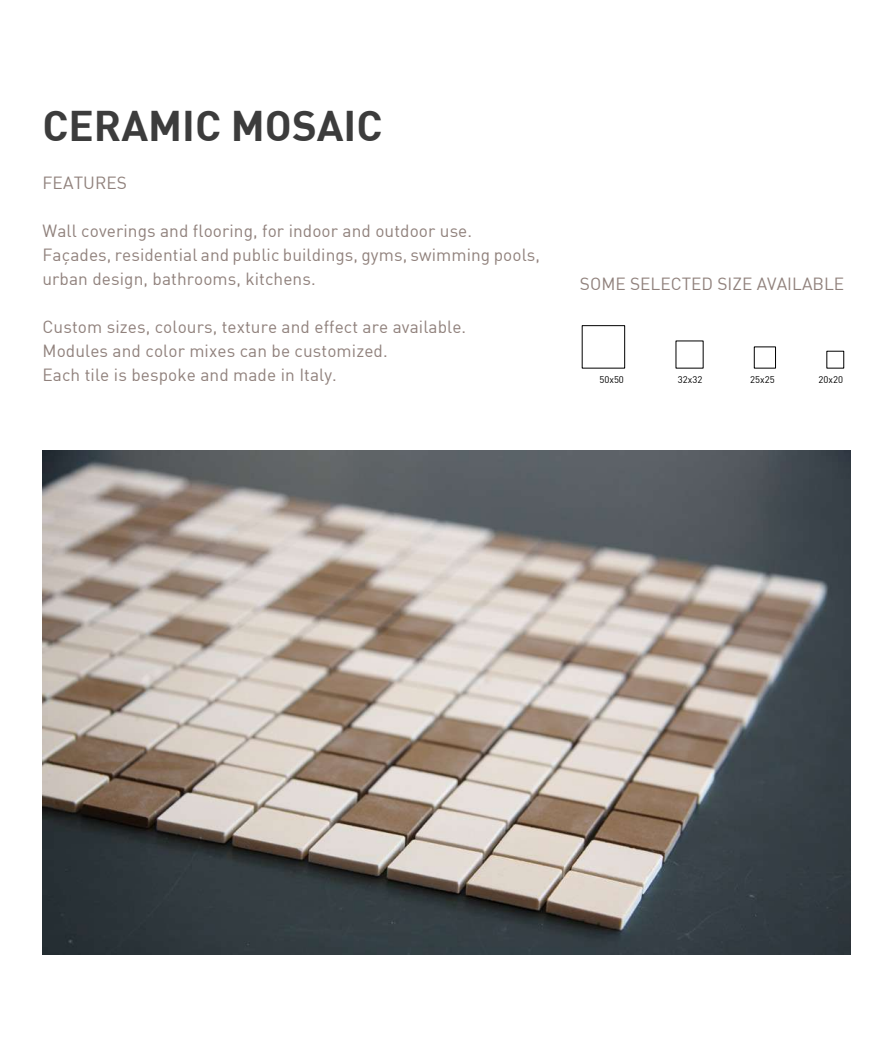
<style>
.page{position:relative;width:893px;height:1042px;background:#fff}
.page>*{position:absolute;margin:0;border:0;box-sizing:border-box;transform-origin:0 0}
.t1{font:42px "DIN Bold";color:#3c3c3c}
.t2{font:17.25px/24px "DIN";letter-spacing:.005em;color:#90817c}
.t3{font:9.6px "DIN";color:#000}
</style>
<div class="page">
<div style="left:582px;top:325px;width:43px;height:43px;border:1px solid #000"></div>
<div style="left:754px;top:346px;width:22px;height:22px;border:1px solid #000"></div>
<img style="left:43px;top:451px;width:807px;height:503px">
<h1 class="t1" style="left:43px;top:98px;width:341px">CERAMIC MOSAIC</h1>
<p class="t2" style="left:43px;top:170px;width:86px">FEATURES</p>
<p class="t2" style="left:43px;top:218px;width:499px">Wall coverings and flooring, for indoor and outdoor use.<br>Façades, residential and public buildings, gyms, swimming pools, urban design, bathrooms, kitchens.</p>
<p class="t2" style="left:43px;top:314px;width:425px">Custom sizes, colours, texture and effect are available.<br>Modules and color mixes can be customized.<br>Each tile is bespoke and made in Italy.</p>
<p class="t2" style="left:580px;top:271px;width:266px">SOME SELECTED SIZE AVAILABLE</p>
<p class="t3" style="left:599px;top:373px;width:26px">50x50</p>
<p class="t3" style="left:678px;top:373px;width:26px">32x32</p>
<p class="t3" style="left:750px;top:373px;width:26px">25x25</p>
<p class="t3" style="left:818px;top:373px;width:26px">20x20</p>
</div>
